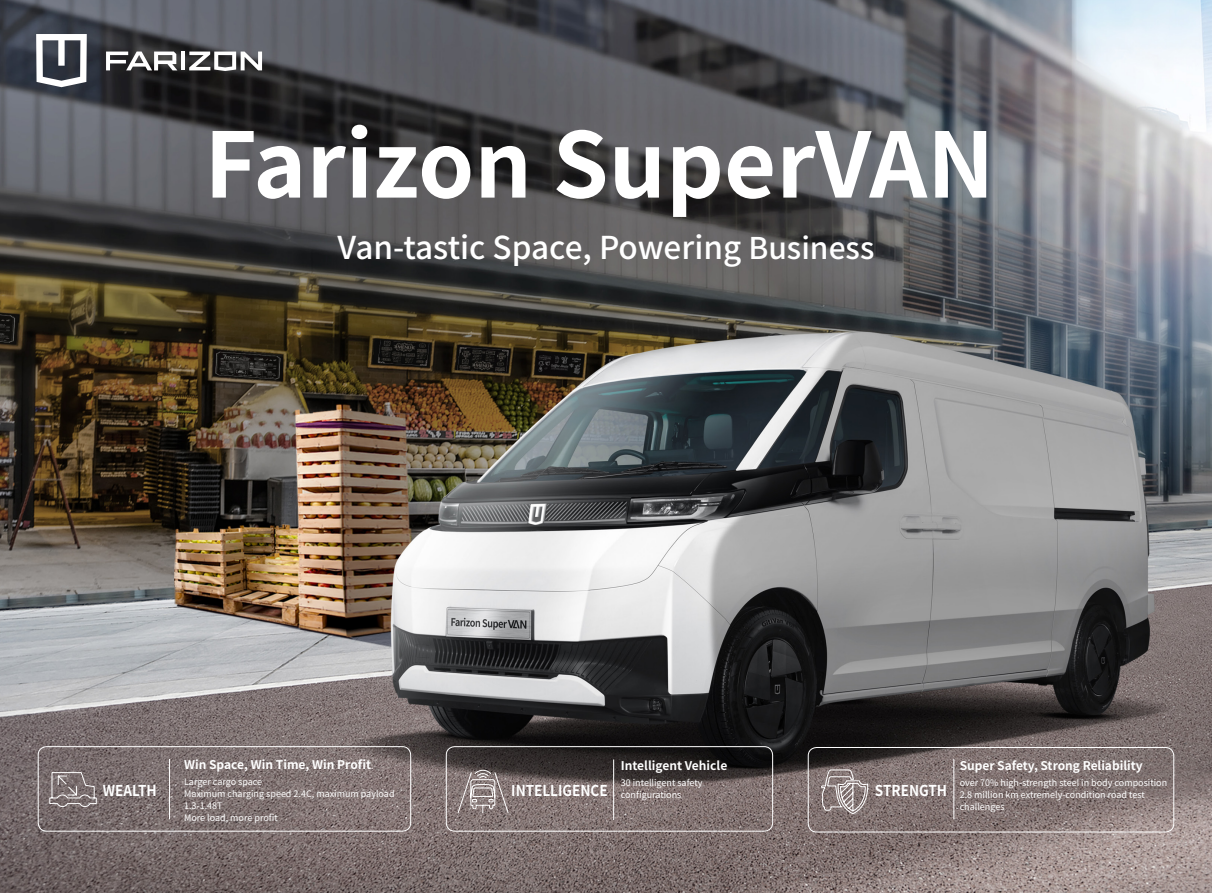
<style>
.page{position:relative;width:1212px;height:893px;background:#fff}
.page>*{position:absolute;margin:0;border:0;box-sizing:border-box;transform-origin:0 0}
.t1{font:700 90px "Source Han Sans CN";color:#fff}
.t2{font:500 31.5px "Source Han Sans CN";color:#fff}
.t3{font:700 15px "Source Han Sans CN";color:#fff;scale:.9 1}
.t4{font:700 12px "Source Han Sans CN";letter-spacing:-.005em;color:#fff}
.t5{font:9px/12px "Source Han Sans CN";color:#fff}
.s1{font-size:30px}
</style>
<div class="page">
<img style="left:0;top:0;width:1212px;height:893px">
<div style="left:38px;top:746px;width:373px;height:85px;border:1px solid #fff;border-radius:9px"></div>
<div style="left:446px;top:746px;width:327px;height:85px;border:1px solid #fff;border-radius:9px"></div>
<div style="left:808px;top:747px;width:366px;height:85px;border:1px solid #fff;border-radius:9px"></div>
<hr style="left:169px;top:759px;width:1px;height:60px;background:#fff">
<hr style="left:613px;top:759px;width:1px;height:61px;background:#fff">
<hr style="left:953px;top:759px;width:1px;height:60px;background:#fff">
<svg style="left:457px;top:769px;width:52px;height:45px;background:#938887"></svg>
<svg style="left:49px;top:772px;width:48px;height:35px;background:#8c8282"></svg>
<svg style="left:821px;top:769px;width:49px;height:45px;background:#9a8e8d"></svg>
<hr style="left:181px;top:52px;width:4px;height:18px;background:#fff">
<svg style="left:106px;top:52px;width:71px;height:18px"></svg>
<svg style="left:189px;top:52px;width:73px;height:19px"></svg>
<svg style="left:36px;top:34px;width:51px;height:53px"></svg>
<p class="t1" style="left:204px;top:114px;width:792px">Farizon SuperVAN</p>
<p class="t2" style="left:337px;top:230px;width:538px">Van-tastic Space, Powering <span class="s1">Business</span></p>
<p class="t4" style="left:184px;top:758px;width:189px">Win Space, Win Time, Win Profit</p>
<p class="t4" style="left:621px;top:759px;width:108px">Intelligent Vehicle</p>
<p class="t4" style="left:960px;top:759px;width:184px">Super Safety, Strong Reliability</p>
<p class="t5" style="left:184px;top:776px;width:80px">Larger cargo space</p>
<p class="t5" style="left:184px;top:788px;width:212px">Maximum charging speed 2.4C, maximum payload<br>1.3-1.48T</p>
<p class="t5" style="left:184px;top:812px;width:95px">More load, more profit</p>
<p class="t5" style="left:621px;top:777px;width:83px">30 intelligent safety configurations</p>
<p class="t5" style="left:960px;top:777px;width:209px">over 70% high-strength steel in body composition</p>
<p class="t3" style="left:103px;top:782px;width:61px">WEALTH</p>
<p class="t3" style="left:511px;top:782px;width:109px">INTELLIGENCE</p>
<p class="t3" style="left:875px;top:782px;width:82px">STRENGTH</p>
<p class="t5" style="left:960px;top:789px;width:187px">2.8 million km extremely-condition road test challenges</p>
</div>
